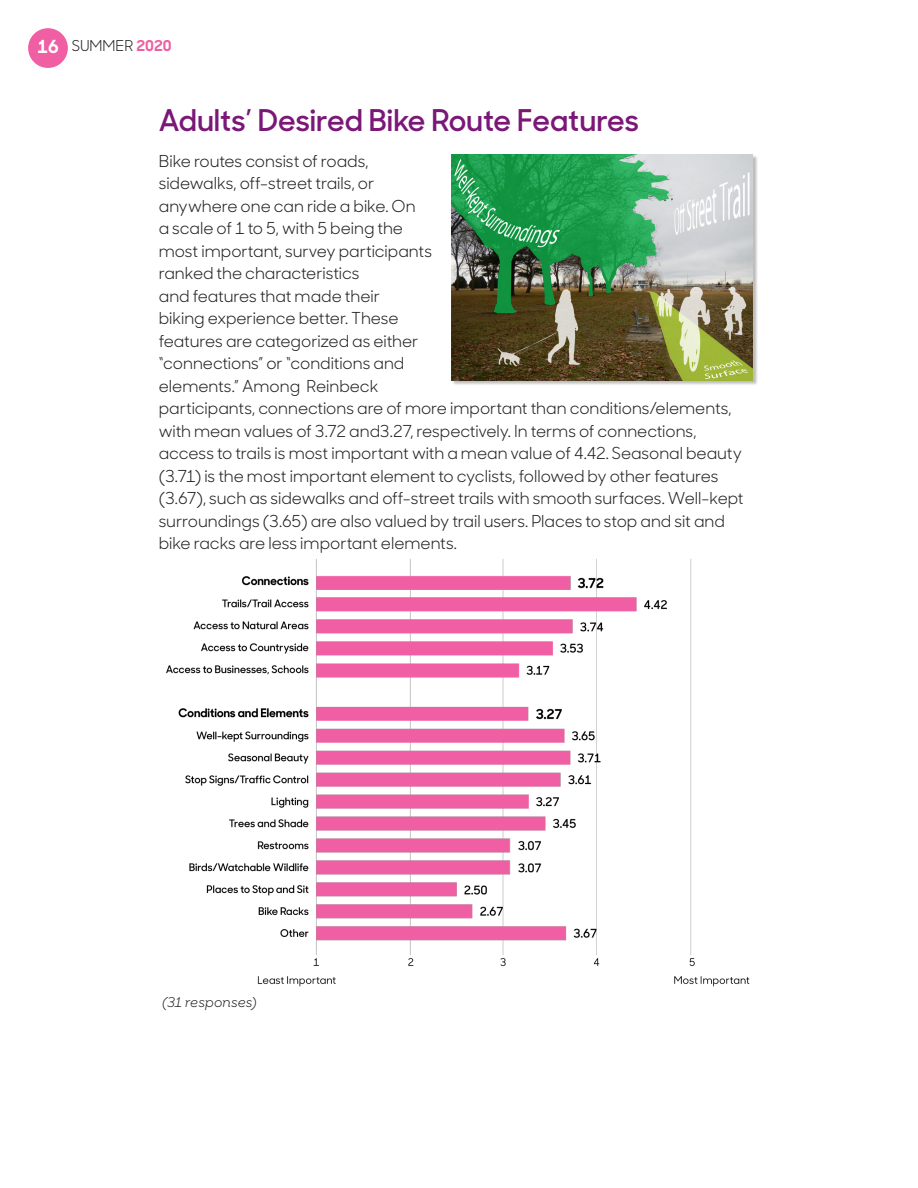
<style>
.page{position:relative;width:918px;height:1188px;background:#fff}
.page>*{position:absolute;margin:0;border:0;box-sizing:border-box;transform-origin:0 0}
.Heading_1{font:600 30px "Sharp Sans No 1";color:#7a1777}
.Body_Text{font:16.5px/22.5px "Sharp Sans No 1";letter-spacing:-.005em;color:#231f20}
.t1{font:15px "Sharp Sans No 1";color:#231f20}
.t2{font:italic 13.5px "Sharp Sans No 1";letter-spacing:.01em;color:#231f20}
.s1{font-weight:700;font-size:18px;color:#fff}
.s2{font-weight:700;color:#f05ea3}
</style>
<div class="page">
<div style="left:28px;top:28px;width:40px;height:40px;background:#f05ea3;border-radius:50%"></div>
<img style="left:166px;top:559px;width:584px;height:428px">
<div style="left:452px;top:156px;width:306px;height:230px;background:#231f20;opacity:.3"></div>
<img style="left:451px;top:154px;width:301px;height:226px">
<p class="t1" style="left:37px;top:34px;width:136px"><span class="s1">16</span> SUMMER <span class="s2">2020</span></p>
<p class="Heading_1" style="left:159px;top:96px;width:482px">Adults’ Desired Bike Route Features</p>
<p class="Body_Text" style="left:159px;top:148px;width:586px">Bike routes consist of roads,<br>sidewalks, off-street trails, or<br>anywhere one can ride a bike. On<br>a scale of 1 to 5, with 5 being the<br>most important, survey participants<br>ranked the characteristics<br>and features that made their<br>biking experience better. These<br>features are categorized as either<br>“connections” or “conditions and<br>elements.” Among Reinbeck<br>participants, connections are of more important than conditions/elements, with mean values of 3.72 and3.27, respectively. In terms of connections, access to trails is most important with a mean value of 4.42. Seasonal beauty (3.71) is the most important element to cyclists, followed by other features (3.67), such as sidewalks and off-street trails with smooth surfaces. Well-kept surroundings (3.65) are also valued by trail users. Places to stop and sit and bike racks are less important elements.</p>
<p class="t2" style="left:162px;top:993px;width:96px">(31 responses)</p>
</div>
